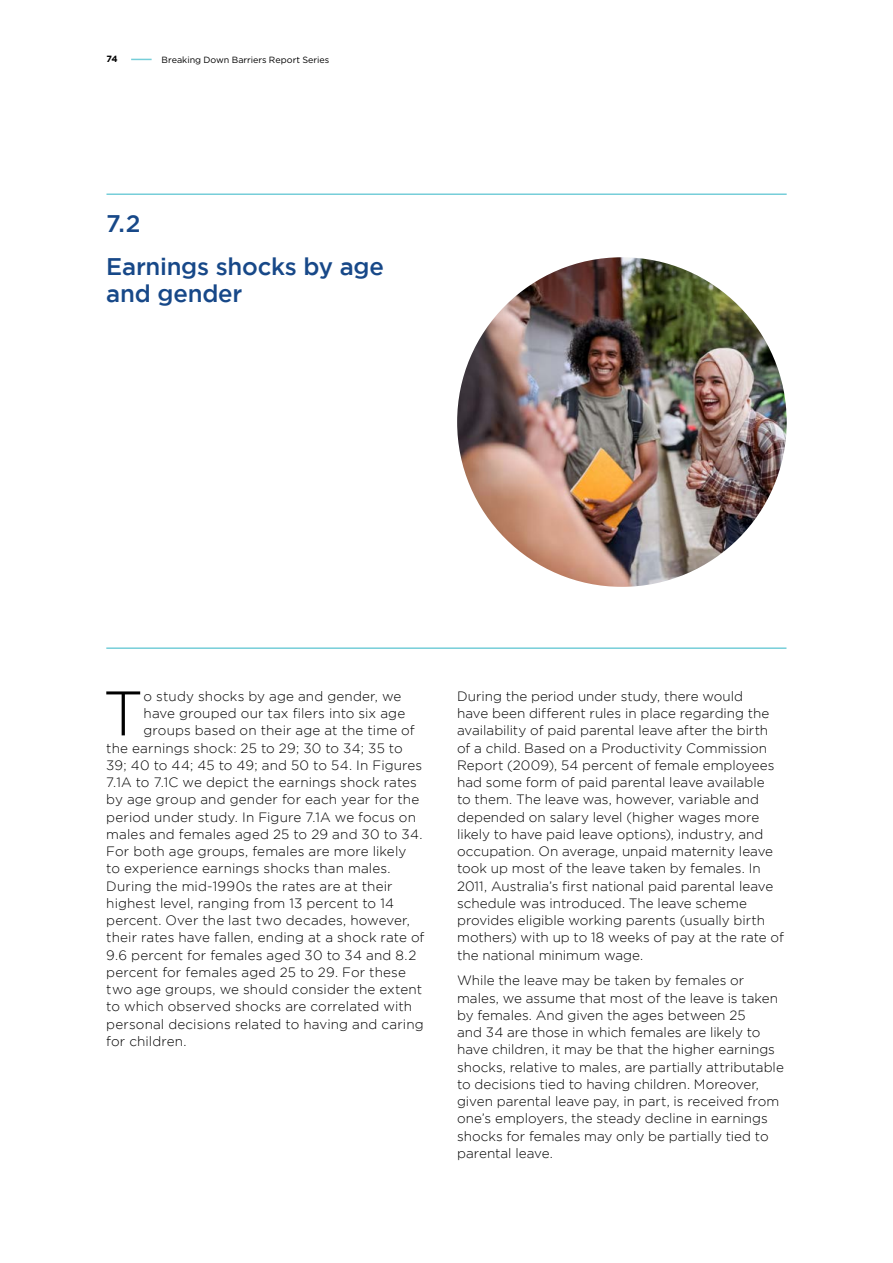
<style>
.page{position:relative;width:893px;height:1263px;background:#fff}
.page>*{position:absolute;margin:0;border:0;box-sizing:border-box;transform-origin:0 0}
.Body_copy_drop_cap_first_para{font:300 62.85px "Gotham";color:#000}
.Heading_Level_1{font:500 24px/42.5px "Gotham";letter-spacing:-.01em;color:#174888}
.Body_copy{font:300 13.5px/17.2px "Gotham";color:#000}
.Body_copy_drop_cap_first_para-2{font:300 13.5px "Gotham";letter-spacing:.01em;color:#000}
.t1{font:9px "Gotham HTF";color:#000}
.t2{font:700 9px "Gotham";color:#000}
</style>
<div class="page">
<svg style="left:131px;top:59px;width:21px;height:1px"></svg>
<hr style="left:106px;top:193px;width:681px;height:2px;background:#76ced9">
<hr style="left:106px;top:647px;width:680px;height:2px;background:#76ced9">
<img style="left:457px;top:257px;width:330px;height:330px;border-radius:165px">
<p class="t2" style="left:106px;top:53px;width:13px">74</p>
<p class="t1" style="left:162px;top:55px;width:169px">Breaking Down Barriers Report Series</p>
<p class="Heading_Level_1" style="left:106px;top:202px;width:279px">7.2<br>Earnings shocks by age</p>
<p class="Heading_Level_1" style="left:106px;top:272px;width:138px">and gender</p>
<p class="Body_copy_drop_cap_first_para" style="left:103px;top:679px;width:42px">T</p>
<p class="Body_copy_drop_cap_first_para-2" style="left:144px;top:689px;width:259px">o study shocks by age and gender, we</p>
<p class="Body_copy_drop_cap_first_para-2" style="left:144px;top:706px;width:263px">have grouped our tax filers into six age</p>
<p class="Body_copy_drop_cap_first_para-2" style="left:144px;top:723px;width:273px">groups based on their age at the time of</p>
<p class="Body_copy_drop_cap_first_para-2" style="left:106px;top:740px;width:298px">the earnings shock: 25 to 29; 30 to 34; 35 to</p>
<p class="Body_copy_drop_cap_first_para-2" style="left:106px;top:758px;width:317px">39; 40 to 44; 45 to 49; and 50 to 54. In Figures</p>
<p class="Body_copy_drop_cap_first_para-2" style="left:106px;top:775px;width:312px">7.1A to 7.1C we depict the earnings shock rates</p>
<p class="Body_copy_drop_cap_first_para-2" style="left:106px;top:792px;width:314px">by age group and gender for each year for the</p>
<p class="Body_copy_drop_cap_first_para-2" style="left:106px;top:809px;width:311px">period under study. In Figure 7.1A we focus on</p>
<p class="Body_copy_drop_cap_first_para-2" style="left:106px;top:827px;width:318px">males and females aged 25 to 29 and 30 to 34.</p>
<p class="Body_copy_drop_cap_first_para-2" style="left:106px;top:844px;width:302px">For both age groups, females are more likely</p>
<p class="Body_copy_drop_cap_first_para-2" style="left:106px;top:861px;width:286px">to experience earnings shocks than males.</p>
<p class="Body_copy_drop_cap_first_para-2" style="left:106px;top:878px;width:288px">During the mid-1990s the rates are at their</p>
<p class="Body_copy_drop_cap_first_para-2" style="left:106px;top:896px;width:289px">highest level, ranging from 13 percent to 14</p>
<p class="Body_copy_drop_cap_first_para-2" style="left:106px;top:913px;width:305px">percent. Over the last two decades, however,</p>
<p class="Body_copy_drop_cap_first_para-2" style="left:106px;top:930px;width:320px">their rates have fallen, ending at a shock rate of</p>
<p class="Body_copy_drop_cap_first_para-2" style="left:106px;top:947px;width:312px">9.6 percent for females aged 30 to 34 and 8.2</p>
<p class="Body_copy_drop_cap_first_para-2" style="left:106px;top:965px;width:301px">percent for females aged 25 to 29. For these</p>
<p class="Body_copy_drop_cap_first_para-2" style="left:106px;top:982px;width:317px">two age groups, we should consider the extent</p>
<p class="Body_copy_drop_cap_first_para-2" style="left:106px;top:999px;width:307px">to which observed shocks are correlated with</p>
<p class="Body_copy_drop_cap_first_para-2" style="left:106px;top:1016px;width:319px">personal decisions related to having and caring</p>
<p class="Body_copy_drop_cap_first_para-2" style="left:106px;top:1034px;width:82px">for children.</p>
<p class="Body_copy" style="left:457px;top:687px;width:328px">During the period under study, there would<br>have been different rules in place regarding the availability of paid parental leave after the birth of a child. Based on a Productivity Commission Report (2009), 54 percent of female employees had some form of paid parental leave available<br>to them. The leave was, however, variable and depended on salary level (higher wages more likely to have paid leave options), industry, and occupation. On average, unpaid maternity leave took up most of the leave taken by females. In 2011, Australia’s first national paid parental leave schedule was introduced. The leave scheme provides eligible working parents (usually birth mothers) with up to 18 weeks of pay at the rate of the national minimum wage.</p>
<p class="Body_copy" style="left:457px;top:972px;width:328px">While the leave may be taken by females or males, we assume that most of the leave is taken by females. And given the ages between 25<br>and 34 are those in which females are likely to have children, it may be that the higher earnings shocks, relative to males, are partially attributable to decisions tied to having children. Moreover, given parental leave pay, in part, is received from one’s employers, the steady decline in earnings shocks for females may only be partially tied to parental leave.</p>
</div>
